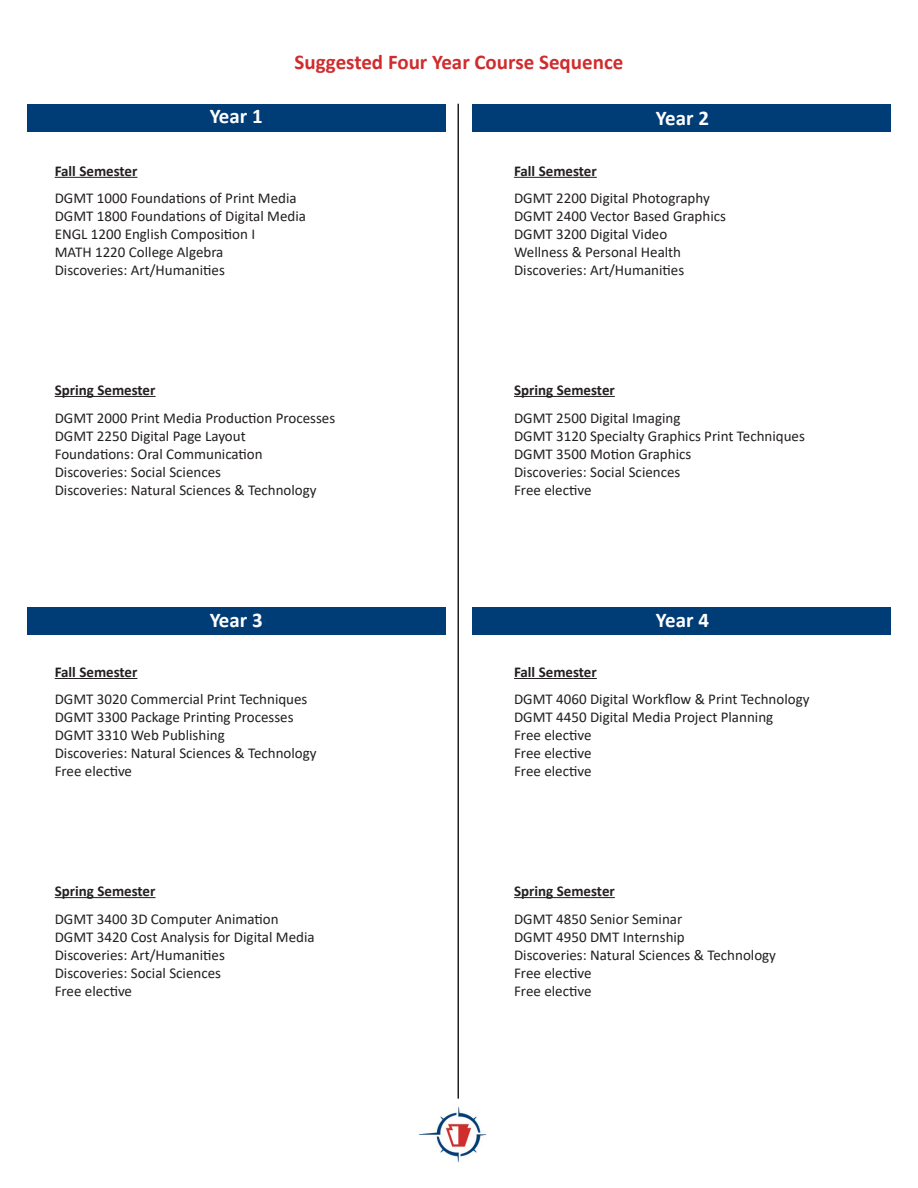
<style>
.page{position:relative;width:918px;height:1188px;background:#fff}
.page>*{position:absolute;margin:0;border:0;box-sizing:border-box;transform-origin:0 0}
.t1{font:700 21px "Calibri";color:#d02c2d}
.t2{font:700 21px "Calibri";color:#fff}
.t3{font:15px "Calibri";color:#231f20}
.t4{font:700 15px "Calibri";color:#231f20}
</style>
<div class="page">
<div style="left:27px;top:104px;width:419px;height:28px;background:#003d76"></div>
<div style="left:27px;top:607px;width:419px;height:27px;background:#003d76"></div>
<div style="left:472px;top:104px;width:419px;height:28px;background:#003d76"></div>
<div style="left:472px;top:607px;width:419px;height:27px;background:#003d76"></div>
<hr style="left:458px;top:104px;width:1px;height:995px;background:#231f20">
<hr style="left:55px;top:177px;width:82px;height:1px;background:#231f20">
<hr style="left:55px;top:678px;width:82px;height:1px;background:#231f20">
<hr style="left:514px;top:177px;width:83px;height:1px;background:#231f20">
<hr style="left:514px;top:678px;width:83px;height:1px;background:#231f20">
<hr style="left:55px;top:396px;width:101px;height:1px;background:#231f20">
<hr style="left:55px;top:897px;width:101px;height:1px;background:#231f20">
<hr style="left:514px;top:396px;width:101px;height:1px;background:#231f20">
<hr style="left:514px;top:897px;width:101px;height:1px;background:#231f20">
<img style="left:418px;top:1106px;width:69px;height:57px">
<p class="t4" style="left:55px;top:160px;width:84px">Fall Semester</p>
<p class="t2" style="left:210px;top:101px;width:55px">Year 1</p>
<p class="t1" style="left:295px;top:47px;width:330px">Suggested Four Year Course Sequence</p>
<p class="t4" style="left:514px;top:160px;width:84px">Fall Semester</p>
<p class="t2" style="left:656px;top:103px;width:55px">Year 2</p>
<p class="t3" style="left:55px;top:187px;width:243px">DGMT 1000 Foundations of Print Media</p>
<p class="t3" style="left:55px;top:205px;width:253px">DGMT 1800 Foundations of Digital Media</p>
<p class="t3" style="left:55px;top:223px;width:202px">ENGL 1200 English Composition I</p>
<p class="t3" style="left:55px;top:241px;width:170px">MATH 1220 College Algebra</p>
<p class="t3" style="left:55px;top:259px;width:172px">Discoveries: Art/Humanities</p>
<p class="t4" style="left:55px;top:379px;width:102px">Spring Semester</p>
<p class="t3" style="left:55px;top:408px;width:282px">DGMT 2000 Print Media Production Processes</p>
<p class="t3" style="left:55px;top:426px;width:193px">DGMT 2250 Digital Page Layout</p>
<p class="t3" style="left:55px;top:444px;width:210px">Foundations: Oral Communication</p>
<p class="t3" style="left:55px;top:462px;width:168px">Discoveries: Social Sciences</p>
<p class="t3" style="left:55px;top:480px;width:264px">Discoveries: Natural Sciences &amp; Technology</p>
<p class="t4" style="left:55px;top:661px;width:84px">Fall Semester</p>
<p class="t2" style="left:210px;top:605px;width:55px">Year 3</p>
<p class="t3" style="left:55px;top:688px;width:254px">DGMT 3020 Commercial Print Techniques</p>
<p class="t3" style="left:55px;top:706px;width:240px">DGMT 3300 Package Printing Processes</p>
<p class="t3" style="left:55px;top:724px;width:172px">DGMT 3310 Web Publishing</p>
<p class="t3" style="left:55px;top:742px;width:264px">Discoveries: Natural Sciences &amp; Technology</p>
<p class="t3" style="left:55px;top:760px;width:79px">Free elective</p>
<p class="t4" style="left:55px;top:880px;width:102px">Spring Semester</p>
<p class="t3" style="left:55px;top:909px;width:226px">DGMT 3400 3D Computer Animation</p>
<p class="t3" style="left:55px;top:927px;width:262px">DGMT 3420 Cost Analysis for Digital Media</p>
<p class="t3" style="left:55px;top:945px;width:172px">Discoveries: Art/Humanities</p>
<p class="t3" style="left:55px;top:963px;width:168px">Discoveries: Social Sciences</p>
<p class="t3" style="left:55px;top:981px;width:79px">Free elective</p>
<p class="t3" style="left:514px;top:187px;width:197px">DGMT 2200 Digital Photography</p>
<p class="t3" style="left:514px;top:205px;width:213px">DGMT 2400 Vector Based Graphics</p>
<p class="t3" style="left:514px;top:223px;width:155px">DGMT 3200 Digital Video</p>
<p class="t3" style="left:514px;top:241px;width:169px">Wellness &amp; Personal Health</p>
<p class="t3" style="left:514px;top:259px;width:172px">Discoveries: Art/Humanities</p>
<p class="t4" style="left:514px;top:379px;width:102px">Spring Semester</p>
<p class="t3" style="left:514px;top:408px;width:168px">DGMT 2500 Digital Imaging</p>
<p class="t3" style="left:514px;top:426px;width:292px">DGMT 3120 Specialty Graphics Print Techniques</p>
<p class="t3" style="left:514px;top:444px;width:179px">DGMT 3500 Motion Graphics</p>
<p class="t3" style="left:514px;top:462px;width:168px">Discoveries: Social Sciences</p>
<p class="t3" style="left:514px;top:480px;width:79px">Free elective</p>
<p class="t4" style="left:514px;top:661px;width:84px">Fall Semester</p>
<p class="t2" style="left:656px;top:606px;width:55px">Year 4</p>
<p class="t3" style="left:514px;top:688px;width:297px">DGMT 4060 Digital Workflow &amp; Print Technology</p>
<p class="t3" style="left:514px;top:706px;width:261px">DGMT 4450 Digital Media Project Planning</p>
<p class="t3" style="left:514px;top:724px;width:79px">Free elective</p>
<p class="t3" style="left:514px;top:742px;width:79px">Free elective</p>
<p class="t3" style="left:514px;top:760px;width:79px">Free elective</p>
<p class="t4" style="left:514px;top:880px;width:102px">Spring Semester</p>
<p class="t3" style="left:514px;top:909px;width:170px">DGMT 4850 Senior Seminar</p>
<p class="t3" style="left:514px;top:927px;width:172px">DGMT 4950 DMT Internship</p>
<p class="t3" style="left:514px;top:945px;width:264px">Discoveries: Natural Sciences &amp; Technology</p>
<p class="t3" style="left:514px;top:963px;width:79px">Free elective</p>
<p class="t3" style="left:514px;top:981px;width:79px">Free elective</p>
</div>
